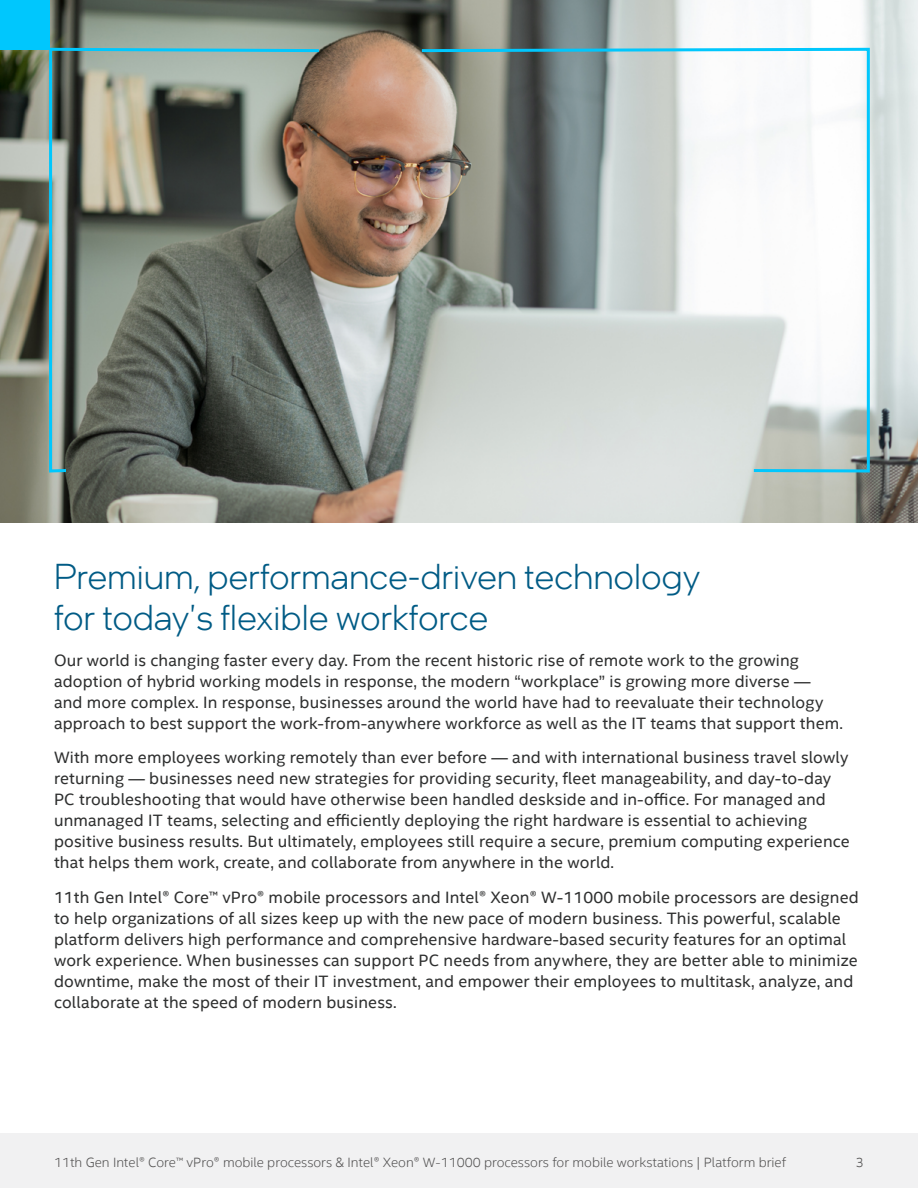
<style>
.page{position:relative;width:918px;height:1188px;background:#fff}
.page>*{position:absolute;margin:0;border:0;box-sizing:border-box;transform-origin:0 0}
.t1{font:300 36px/41.4px "Intel One Display";letter-spacing:.01em;color:#005b85}
.t2{font:16.5px/21px "Intel Clear";letter-spacing:.01em;color:#2e2f2f}
.t3{font:300 13.5px "Intel Clear";color:#535252}
</style>
<div class="page">
<div style="left:0;top:1134px;width:918px;height:54px;background:#f1f1f2"></div>
<img style="left:0;top:0;width:918px;height:522px">
<div style="left:0;top:0;width:49px;height:49px;background:#00c7fd"></div>
<svg style="left:419px;top:46px;width:452px;height:428px"></svg>
<svg style="left:48px;top:46px;width:274px;height:428px;background:#6d746a"></svg>
<h1 class="t1" style="left:54px;top:555px;width:648px">Premium, performance-driven technology for today's flexible workforce</h1>
<p class="t2" style="left:54px;top:649px;width:791px">Our world is changing faster every day. From the recent historic rise of remote work to the growing adoption of hybrid working models in response, the modern “workplace” is growing more diverse — and more complex. In response, businesses around the world have had to reevaluate their technology approach to best support the work-from-anywhere workforce as well as the IT teams that support them.</p>
<p class="t2" style="left:54px;top:746px;width:797px">With more employees working remotely than ever before — and with international business travel slowly returning — businesses need new strategies for providing security, fleet manageability, and day-to-day PC troubleshooting that would have otherwise been handled deskside and in-office. For managed and unmanaged IT teams, selecting and efficiently deploying the right hardware is essential to achieving positive business results. But ultimately, employees still require a secure, premium computing experience that helps them work, create, and collaborate from anywhere in the world.</p>
<p class="t2" style="left:54px;top:886px;width:806px">11th Gen Intel® Core™ vPro® mobile processors and Intel® Xeon® W-11000 mobile processors are designed to help organizations of all sizes keep up with the new pace of modern business. This powerful, scalable platform delivers high performance and comprehensive hardware-based security features for an optimal work experience. When businesses can support PC needs from anywhere, they are better able to minimize downtime, make the most of their IT investment, and empower their employees to multitask, analyze, and collaborate at the speed of modern business.</p>
<p class="t3" style="left:54px;top:1153px;width:734px">11th Gen Intel® Core™ vPro® mobile processors &amp; Intel® Xeon® W-11000 processors for mobile workstations | Platform brief</p>
<p class="t3" style="left:856px;top:1153px;width:10px">3</p>
</div>
